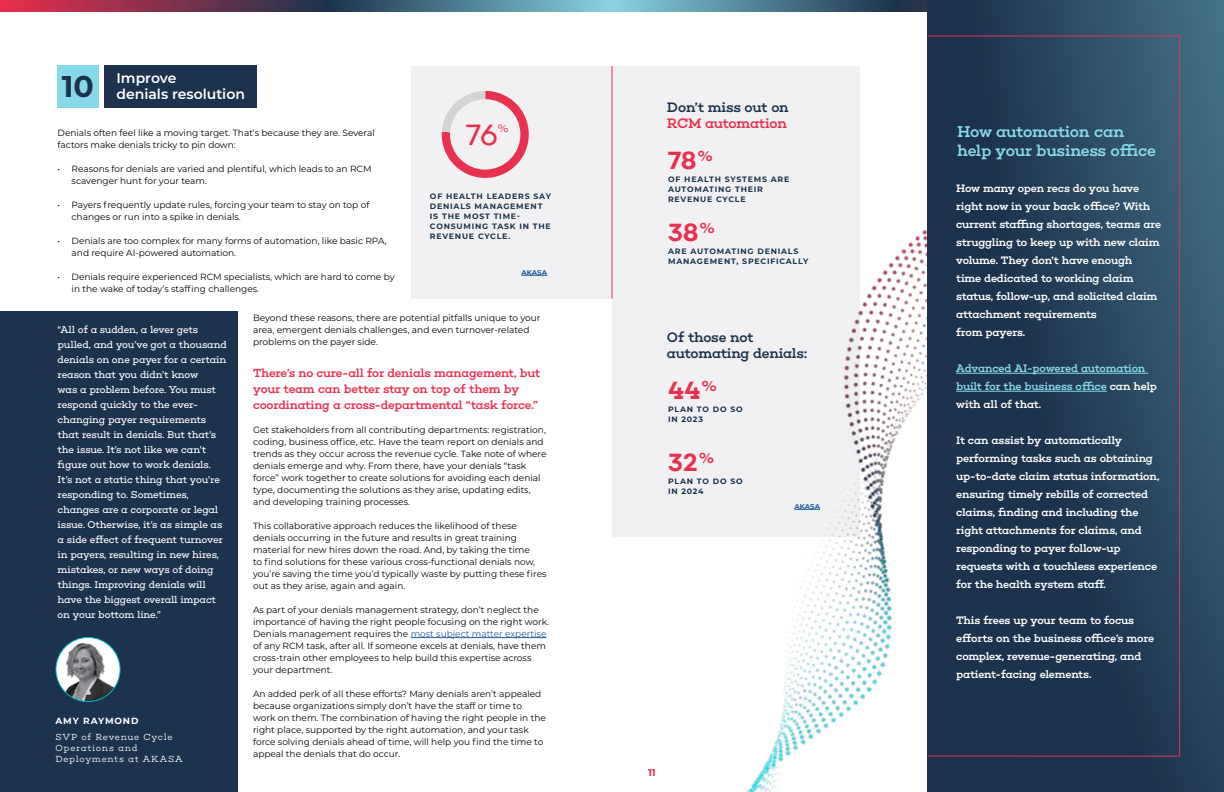
<style>
.page{position:relative;width:1224px;height:792px;background:#fff}
.page>*{position:absolute;margin:0;border:0;box-sizing:border-box;transform-origin:0 0}
.t1{font:30px "Choplin";color:#e7314e}
.t2{font:600 25.4px "Choplin";color:#e7314e}
.t3{font:500 16px/19.2px "Choplin";letter-spacing:-.02em;color:#86d9e9}
.t4{font:500 14px/16.8px "Choplin";letter-spacing:-.02em;color:#1d334d}
.t5{font:600 14px/16px "Montserrat";color:#fff}
.t6{font:500 14px "Choplin";letter-spacing:-.025em;color:#e7314e}
.t7{font:500 12px/16px "Choplin";letter-spacing:-.02em;color:#e7314e}
.t8{font:500 11px/18px "Choplin";letter-spacing:-.02em;color:#fff}
.t9{font:500 11px/18px "Choplin";letter-spacing:-.02em;color:#86d9e9}
.t10{font:10.8px "Choplin";color:#e7314e}
.t11{font:10px/15px "Choplin";letter-spacing:-.02em;color:#fff}
.t12{font:700 10px "Montserrat";color:#e7314e}
.t13{font:9px/12px "Montserrat";color:#000}
.t14{font:300 9px/11px "Choplin";letter-spacing:.08em;color:#fff}
.t15{font:700 9px "Montserrat";letter-spacing:.1em;color:#fff}
.t16{font:700 7.8px/10.1px "Montserrat";letter-spacing:.1em;color:#1d334d}
.t17{font:700 7px "Montserrat";color:#215e9e}
.s1{font-weight:700;font-size:30px;color:#1d334d}
.s2{color:#215e9e}
.s3{color:#fff}
</style>
<div class="page">
<img style="left:0;top:0;width:586px;height:12px">
<img style="left:586px;top:0;width:342px;height:792px">
<div style="left:57px;top:65px;width:42px;height:43px;background:#86d9e9"></div>
<div style="left:104px;top:65px;width:152px;height:43px;background:#1d334d"></div>
<svg style="left:928px;top:0;width:296px;height:792px;background:#264059"></svg>
<hr style="left:956px;top:373px;width:192px;height:1px;background:#86d9e9">
<hr style="left:956px;top:391px;width:151px;height:1px;background:#86d9e9">
<div style="left:412px;top:66px;width:200px;height:232px;background:#f1f1f3"></div>
<svg style="left:442px;top:91px;width:87px;height:87px"></svg>
<svg style="left:522px;top:275px;width:25px;height:1px"></svg>
<hr style="left:411px;top:637px;width:135px;height:1px;background:#215e9e">
<div style="left:0;top:312px;width:238px;height:480px;background:#1d334d"></div>
<img style="left:56px;top:637px;width:64px;height:65px;border-radius:32px">
<div style="left:55px;top:637px;width:66px;height:65px;border:1px solid #00b5c2;border-radius:50%"></div>
<hr style="left:612px;top:66px;width:1px;height:232px;background:#fff">
<h3 class="t5" style="left:62px;top:69px;width:185px;text-indent:55px">Improve<br><span class="s1">10</span> denials resolution</h3>
<p class="t13" style="left:58px;top:126px;width:319px">Denials often feel like a moving target. That’s because they are. Several factors make denials tricky to pin down:</p>
<p class="t13" style="left:72px;top:162px;width:302px;text-indent:-14px">• Reasons for denials are varied and plentiful, which leads to an RCM scavenger hunt for your team.</p>
<p class="t13" style="left:72px;top:198px;width:299px;text-indent:-14px">• Payers frequently update rules, forcing your team to stay on top of changes or run into a spike in denials.</p>
<p class="t13" style="left:72px;top:234px;width:317px;text-indent:-14px">• Denials are too complex for many forms of automation, like basic RPA, and require AI-powered automation.</p>
<p class="t13" style="left:72px;top:270px;width:324px;text-indent:-14px">• Denials require experienced RCM specialists, which are hard to come by in the wake of today’s staffing challenges.</p>
<p class="t10" style="left:497px;top:122px;width:14px">%</p>
<h1 class="t1" style="left:466px;top:118px;width:34px">76</h1>
<p class="t16" style="left:430px;top:191px;width:123px">OF HEALTH LEADERS SAY<br>DENIALS MANAGEMENT<br>IS THE MOST TIME-<br>CONSUMING TASK IN THE<br>REVENUE CYCLE.</p>
<p class="t17" style="left:522px;top:267px;width:27px">AKASA</p>
<p class="t13" style="left:253px;top:311px;width:289px">Beyond these reasons, there are potential pitfalls unique to your area, emergent denials challenges, and even turnover-related problems on the payer side.</p>
<h3 class="t7" style="left:253px;top:365px;width:289px">There’s no cure-all for denials management, but your team can better stay on top of them by coordinating a cross-departmental “task force.”</h3>
<p class="t13" style="left:253px;top:423px;width:295px">Get stakeholders from all contributing departments: registration, coding, business office, etc. Have the team report on denials and trends as they occur across the revenue cycle. Take note of where denials emerge and why. From there, have your denials “task force” work together to create solutions for avoiding each denial type, documenting the solutions as they arise, updating edits, and developing training processes.</p>
<p class="t13" style="left:253px;top:519px;width:295px">This collaborative approach reduces the likelihood of these denials occurring in the future and results in great training material for new hires down the road. And, by taking the time<br>to find solutions for these various cross-functional denials now, you’re saving the time you’d typically waste by putting these fires out as they arise, again and again.</p>
<p class="t13" style="left:253px;top:603px;width:298px">As part of your denials management strategy, don’t neglect the importance of having the right people focusing on the right work.<br>Denials management requires the <span class="s2">most subject matter expertise </span>of any RCM task, after all. If someone excels at denials, have them cross-train other employees to help build this expertise across your department.</p>
<p class="t13" style="left:253px;top:687px;width:294px">An added perk of all these efforts? Many denials aren’t appealed because organizations simply don’t have the staff or time to work on them. The combination of having the right people in the right place, supported by the right automation, and your task force solving denials ahead of time, will help you find the time to appeal the denials that do occur.</p>
<p class="t11" style="left:58px;top:322px;width:171px">“All of a sudden, a lever gets pulled, and you’ve got a thousand denials on one payer for a certain reason that you didn’t know<br>was a problem before. You must respond quickly to the ever&shy;changing payer requirements that result in denials. But that’s the issue. It’s not like we can’t figure out how to work denials.<br>It’s not a static thing that you’re responding to. Sometimes, changes are a corporate or legal issue. Otherwise, it’s as simple as a side effect of frequent turnover in payers, resulting in new hires, mistakes, or new ways of doing things. Improving denials will have the biggest overall impact on your bottom line.”</p>
<p class="t15" style="left:55px;top:714px;width:85px">AMY RAYMOND</p>
<p class="t14" style="left:55px;top:731px;width:129px">SVP of Revenue Cycle<br>Operations and<br>Deployments at AKASA</p>
<h3 class="t4" style="left:667px;top:99px;width:123px">Don’t miss out on</h3>
<h3 class="t6" style="left:667px;top:115px;width:122px">RCM automation</h3>
<h2 class="t2" style="left:668px;top:146px;width:47px">78<sup>%</sup></h2>
<p class="t16" style="left:668px;top:174px;width:123px">OF HEALTH SYSTEMS ARE<br>AUTOMATING THEIR<br>REVENUE CYCLE</p>
<h2 class="t2" style="left:668px;top:218px;width:49px">38<sup>%</sup></h2>
<p class="t16" style="left:668px;top:246px;width:142px">ARE AUTOMATING DENIALS<br>MANAGEMENT, SPECIFICALLY</p>
<h3 class="t4" style="left:667px;top:329px;width:142px">Of those not automating denials:</h3>
<h2 class="t2" style="left:668px;top:376px;width:51px">44<sup>%</sup></h2>
<p class="t16" style="left:668px;top:404px;width:76px">PLAN TO DO SO<br>IN 2023</p>
<h2 class="t2" style="left:668px;top:448px;width:48px">32<sup>%</sup></h2>
<p class="t16" style="left:668px;top:476px;width:76px">PLAN TO DO SO<br>IN 2024</p>
<p class="t17" style="left:795px;top:501px;width:27px">AKASA</p>
<p class="t12" style="left:648px;top:765px;width:9px">11</p>
<h3 class="t3" style="left:957px;top:122px;width:200px">How automation can help your business office</h3>
<p class="t8" style="left:956px;top:179px;width:207px">How many open recs do you have right now in your back office? With current staffing shortages, teams are struggling to keep up with new claim volume. They don’t have enough<br>time dedicated to working claim status, follow-up, and solicited claim attachment requirements<br>from payers.</p>
<p class="t9" style="left:956px;top:359px;width:202px">Advanced AI-powered automation built for the business office <span class="s3">can help with all of that.</span></p>
<p class="t8" style="left:956px;top:431px;width:205px">It can assist by automatically performing tasks such as obtaining up-to-date claim status information, ensuring timely rebills of corrected claims, finding and including the right attachments for claims, and responding to payer follow-up requests with a touchless experience for the health system staff.</p>
<p class="t8" style="left:956px;top:611px;width:199px">This frees up your team to focus efforts on the business office’s more complex, revenue-generating, and patient-facing elements.</p>
</div>
